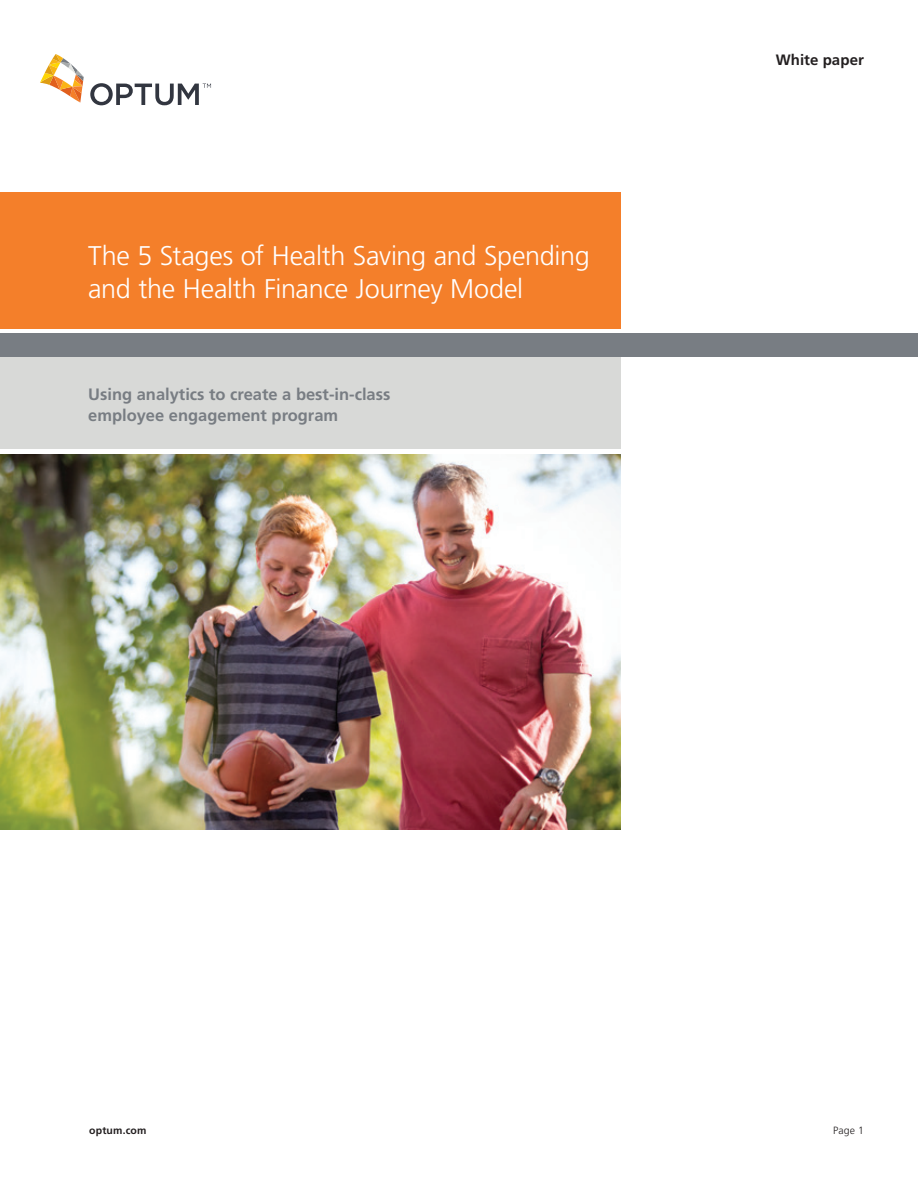
<style>
.page{position:relative;width:918px;height:1188px;background:#fff}
.page>*{position:absolute;margin:0;border:0;box-sizing:border-box;transform-origin:0 0}
.Product_Sheet_Title{font:300 27px/33px "Frutiger LT Std";letter-spacing:-.015em;color:#fff}
.Lead_In_Copy{font:700 16.5px/21px "Frutiger LT Std";color:#787d83}
.t1{font:700 15px "Frutiger LT Std";letter-spacing:.005em;color:#231f20}
.t2{font:700 10.5px "Frutiger LT Std";letter-spacing:.02em;color:#231f20}
.Sign-off_footer{font:300 10.5px "Frutiger LT Std";color:#231f20}
</style>
<div class="page">
<div style="left:0;top:192px;width:620px;height:137px;background:#f47f2a"></div>
<div style="left:0;top:349px;width:620px;height:100px;background:#d8d9d7"></div>
<div style="left:0;top:334px;width:918px;height:23px;background:#787d83"></div>
<svg style="left:40px;top:54px;width:44px;height:49px"></svg>
<svg style="left:90px;top:83px;width:121px;height:22px"></svg>
<img style="left:0;top:454px;width:620px;height:375px">
<p class="Product_Sheet_Title" style="left:88px;top:239px;width:503px">The 5 Stages of Health Saving and Spending and the Health Finance Journey Model</p>
<p class="Lead_In_Copy" style="left:88px;top:384px;width:304px">Using analytics to create a best-in-class employee engagement program</p>
<p class="t1" style="left:776px;top:51px;width:90px">White paper</p>
<p class="t2" style="left:89px;top:1124px;width:59px">optum.com</p>
<p class="Sign-off_footer" style="left:833px;top:1124px;width:32px">Page 1</p>
</div>
